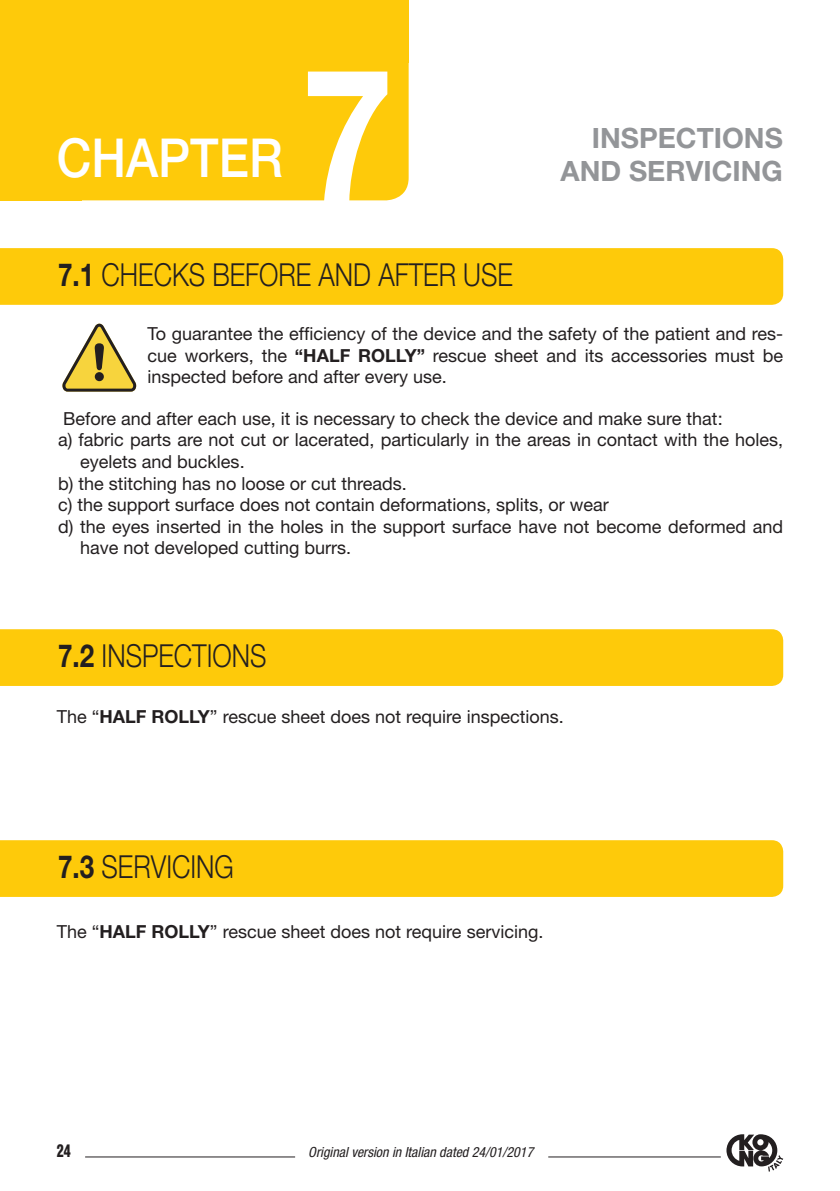
<style>
.page{position:relative;width:840px;height:1191px;background:#fff}
.page>*{position:absolute;margin:0;border:0;box-sizing:border-box;transform-origin:0 0}
.t1{font:700 186px "Helvetica Neue LT Pro";color:#fff;scale:.89 1}
.t2{font:500 53.8px "Helvetica Neue LT Pro";color:#fff;scale:.89 1}
.t3{font:300 31.8px "Helvetica Neue LT Pro";color:#231f20;scale:.82 1}
.t4{font:700 28px "Helvetica Neue LT Pro";color:#939598}
.t5{font:18px/21.6px "Helvetica Neue LT Pro";color:#231f20;text-align:justify}
.t6{font:900 condensed 17px "Helvetica LT Std";color:#231f20;scale:.82 1}
.t7{font:italic condensed 14px "Helvetica Neue LT Pro";color:#231f20}
.s1{font-weight:700}
</style>
<div class="page">
<hr style="left:85px;top:1156px;width:210px;height:1px;background:#231f20">
<svg style="left:726px;top:1134px;width:56px;height:37px"></svg>
<hr style="left:548px;top:1156px;width:172px;height:1px;background:#231f20">
<div style="left:81px;top:62px;width:327px;height:138px;background:#feca0a"></div>
<div style="left:0;top:0;width:81px;height:200px;background:#feca0a"></div>
<div style="left:0;top:0;width:408px;height:62px;background:#feca0a"></div>
<div style="left:0;top:248px;width:782px;height:57px;background:#feca0a"></div>
<div style="left:0;top:629px;width:782px;height:57px;background:#feca0a"></div>
<div style="left:0;top:840px;width:782px;height:57px;background:#feca0a"></div>
<svg style="left:62px;top:324px;width:74px;height:67px"></svg>
<h2 class="t2" style="left:57px;top:126px;width:255px">CHAPTER</h2>
<h1 class="t1" style="left:301px;top:18px;width:105px">7</h1>
<h3 class="t3" style="left:58px;top:255px;width:555px"><span class="s1">7.1</span> CHECKS BEFORE AND AFTER USE</h3>
<h3 class="t4" style="left:591px;top:120px;width:192px">INSPECTIONS</h3>
<h3 class="t4" style="left:560px;top:154px;width:224px">AND SERVICING</h3>
<p class="t5" style="left:147px;top:322px;width:636px">To guarantee the efficiency of the device and the safety of the patient and res&shy;cue workers, the <span class="s1">“HALF ROLLY”</span> rescue sheet and its accessories must be inspected before and after every use.</p>
<p class="t5" style="left:63px;top:407px;width:660px">Before and after each use, it is necessary to check the device and make sure that:</p>
<p class="t5" style="left:58px;top:429px;width:726px">a) fabric parts are not cut or lacerated, particularly in the areas in contact with the holes,</p>
<p class="t5" style="left:80px;top:450px;width:166px">eyelets and buckles.</p>
<p class="t5" style="left:58px;top:472px;width:350px">b) the stitching has no loose or cut threads.</p>
<p class="t5" style="left:58px;top:493px;width:552px">c) the support surface does not contain deformations, splits, or wear</p>
<p class="t5" style="left:58px;top:515px;width:726px">d) the eyes inserted in the holes in the support surface have not become deformed and</p>
<p class="t5" style="left:80px;top:537px;width:272px">have not developed cutting burrs.</p>
<h3 class="t3" style="left:58px;top:636px;width:255px"><span class="s1">7.2</span> INSPECTIONS</h3>
<p class="t5" style="left:57px;top:705px;width:508px">The “<span class="s1">HALF ROLLY</span>” rescue sheet does not require inspections.</p>
<h3 class="t3" style="left:58px;top:847px;width:216px"><span class="s1">7.3</span> SERVICING</h3>
<p class="t5" style="left:57px;top:920px;width:488px">The “<span class="s1">HALF ROLLY</span>” rescue sheet does not require servicing.</p>
<p class="t6" style="left:57px;top:1140px;width:19px">24</p>
<p class="t7" style="left:308px;top:1143px;width:226px">Original version in Italian dated 24/01/2017</p>
</div>
